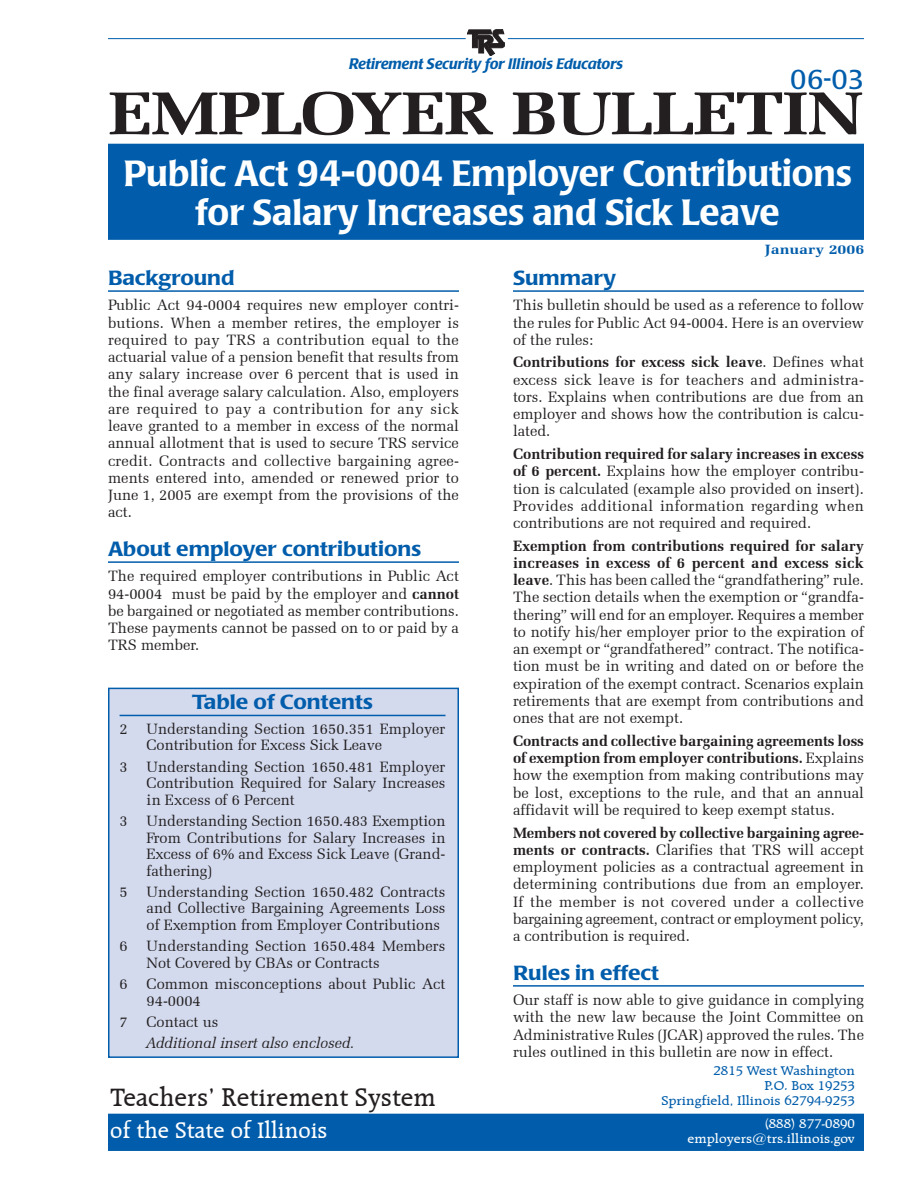
<style>
.page{position:relative;width:918px;height:1188px;background:#fff}
.page>*{position:absolute;margin:0;border:0;box-sizing:border-box;transform-origin:0 0}
.t1{font:700 60.9px "Zapf Elliptical 711 BT";letter-spacing:-.02em;color:#231f20;scale:1.2 1}
.Headline{font:500 36px "Poppl Laudatio";color:#fff}
.t2{font:500 27px "Raleigh BT";color:#231f20}
.t3{font:27px "Poppl Laudatio";color:#015dab}
.t4{font:500 24px "Raleigh BT";color:#fff}
.Subhead{font:500 20.25px "Poppl Laudatio";color:#015dab;scale:1.1 1}
.Body{font:15px/17.2px "Zapf Elliptical 711 BT";color:#231f20;text-align:justify}
.Body_indent{font:15px/16.5px "Zapf Elliptical 711 BT";color:#231f20}
.t5{font:italic 500 15px "Poppl Laudatio";color:#015dab}
.Body_indent-2{font:italic 15px "Zapf Elliptical 711 BT";color:#231f20}
.t6{font:500 13.5px "Raleigh BT";color:#015dab;scale:1.1 1}
.t7{font:500 13.5px "Raleigh BT";color:#fff;scale:1.1 1}
.t8{font:700 13.5px "Zapf Elliptical 711 BT";color:#015dab;scale:1.2 1}
.s1{font-weight:700}
</style>
<div class="page">
<div style="left:109px;top:144px;width:754px;height:95px;background:#015dab"></div>
<div style="left:108px;top:144px;width:756px;height:96px;border:2px solid #015dab"></div>
<hr style="left:108px;top:38px;width:756px;height:1px;background:#015dab">
<svg style="left:467px;top:30px;width:38px;height:26px"></svg>
<div style="left:109px;top:1114px;width:754px;height:36px;background:#015dab"></div>
<div style="left:108px;top:1114px;width:756px;height:37px;border:2px solid #015dab"></div>
<div style="left:109px;top:688px;width:349px;height:369px;background:#d3daee"></div>
<div style="left:108px;top:688px;width:351px;height:370px;border:2px solid #015dab"></div>
<hr style="left:108px;top:290px;width:351px;height:2px;background:#015dab">
<hr style="left:108px;top:561px;width:351px;height:2px;background:#015dab">
<hr style="left:513px;top:290px;width:351px;height:2px;background:#015dab">
<hr style="left:513px;top:985px;width:351px;height:2px;background:#015dab">
<hr style="left:120px;top:715px;width:326px;height:1px;background:#015dab">
<p class="t5" style="left:349px;top:55px;width:276px">Retirement Security for Illinois Educators</p>
<p class="t3" style="left:790px;top:64px;width:75px">06-03</p>
<p class="t1" style="left:108px;top:77px;width:631px">employer bulletin</p>
<p class="Headline" style="left:124px;top:153px;width:730px">Public Act 94-0004 Employer Contributions</p>
<p class="Headline" style="left:196px;top:192px;width:586px">for Salary Increases and Sick Leave</p>
<p class="Subhead" style="left:108px;top:266px;width:117px">Background</p>
<p class="Body" style="left:108px;top:296px;width:352px">Public Act 94-0004 requires new employer contri&shy;butions. When a member retires, the employer is required to pay TRS a contribution equal to the actuarial value of a pension benefit that results from any salary increase over 6 percent that is used in the final average salary calculation. Also, employers are required to pay a contribution for any sick leave granted to a member in excess of the normal annual allotment that is used to secure TRS service credit. Contracts and collective bargaining agree&shy;ments entered into, amended or renewed prior to June 1, 2005 are exempt from the provisions of the act.</p>
<p class="Subhead" style="left:108px;top:537px;width:286px">About employer contributions</p>
<p class="Body" style="left:108px;top:567px;width:353px">The required employer contributions in Public Act 94-0004 must be paid by the employer and <span class="s1">cannot </span>be bargained or negotiated as member contributions.<br>These payments cannot be passed on to or paid by a TRS member.</p>
<p class="t8" style="left:765px;top:242px;width:84px">January 2006</p>
<p class="Subhead" style="left:513px;top:266px;width:95px">Summary</p>
<p class="Body" style="left:513px;top:296px;width:353px">This bulletin should be used as a reference to follow the rules for Public Act 94-0004. Here is an overview of the rules:</p>
<p class="Body" style="left:513px;top:354px;width:353px"><span class="s1">Contributions for excess sick leave</span>. Defines what excess sick leave is for teachers and administra&shy;tors. Explains when contributions are due from an employer and shows how the contribution is calcu&shy;lated.</p>
<p class="Body" style="left:513px;top:445px;width:353px"><span class="s1">Contribution required for salary increases in excess of 6 percent.</span> Explains how the employer contribu&shy;tion is calculated (example also provided on insert).<br>Provides additional information regarding when contributions are not required and required.</p>
<p class="Body" style="left:513px;top:537px;width:353px"><span class="s1">Exemption from contributions required for salary increases in excess of 6 percent and excess sick leave</span>. This has been called the “grandfathering” rule.<br>The section details when the exemption or “grandfa&shy;thering” will end for an employer. Requires a member to notify his/her employer prior to the expiration of an exempt or “grandfathered” contract. The notifica&shy;tion must be in writing and dated on or before the expiration of the exempt contract. Scenarios explain retirements that are exempt from contributions and ones that are not exempt.</p>
<p class="Body" style="left:513px;top:732px;width:353px"><span class="s1">Contracts and collective bargaining agreements loss of exemption from employer contributions.</span> Explains how the exemption from making contributions may be lost, exceptions to the rule, and that an annual affidavit will be required to keep exempt status.</p>
<p class="Body" style="left:513px;top:824px;width:353px"><span class="s1">Members not covered by collective bargaining agree&shy;ments or contracts.</span> Clarifies that TRS will accept employment policies as a contractual agreement in determining contributions due from an employer.<br>If the member is not covered under a collective bargaining agreement, contract or employment policy, a contribution is required.</p>
<p class="Subhead" style="left:513px;top:961px;width:134px">Rules in effect</p>
<p class="Body" style="left:513px;top:991px;width:353px">Our staff is now able to give guidance in complying with the new law because the Joint Committee on Administrative Rules (JCAR) approved the rules. The rules outlined in this bulletin are now in effect.</p>
<p class="Subhead" style="left:192px;top:691px;width:166px">Table of Contents</p>
<p class="Body_indent" style="left:120px;top:720px;width:10px">2</p>
<p class="Body_indent" style="left:147px;top:720px;width:300px">Understanding Section 1650.351 Employer<br>Contribution for Excess Sick Leave</p>
<p class="Body_indent" style="left:120px;top:758px;width:10px">3</p>
<p class="Body_indent" style="left:147px;top:758px;width:300px;text-align:justify">Understanding Section 1650.481 Employer Contribution Required for Salary Increases in Excess of 6 Percent</p>
<p class="Body_indent" style="left:120px;top:813px;width:10px">3</p>
<p class="Body_indent" style="left:147px;top:813px;width:300px;text-align:justify">Understanding Section 1650.483 Exemption From Contributions for Salary Increases in Excess of 6% and Excess Sick Leave (Grand&shy;fathering)</p>
<p class="Body_indent" style="left:120px;top:884px;width:10px">5</p>
<p class="Body_indent" style="left:147px;top:884px;width:300px;text-align:justify">Understanding Section 1650.482 Contracts and Collective Bargaining Agreements Loss of Exemption from Employer Contributions</p>
<p class="Body_indent" style="left:120px;top:938px;width:10px">6</p>
<p class="Body_indent" style="left:147px;top:938px;width:300px">Understanding Section 1650.484 Members<br>Not Covered by CBAs or Contracts</p>
<p class="Body_indent" style="left:120px;top:976px;width:10px">6</p>
<p class="Body_indent" style="left:147px;top:976px;width:300px">Common misconceptions about Public Act<br>94-0004</p>
<p class="Body_indent" style="left:120px;top:1014px;width:10px">7</p>
<p class="Body_indent" style="left:147px;top:1014px;width:73px">Contact us</p>
<p class="Body_indent-2" style="left:147px;top:1034px;width:210px">Additional insert also enclosed.</p>
<p class="t2" style="left:110px;top:1081px;width:327px">Teachers’ Retirement System</p>
<p class="t4" style="left:110px;top:1116px;width:219px">of the State of Illinois</p>
<p class="t6" style="left:714px;top:1063px;width:130px">2815 West Washington</p>
<p class="t6" style="left:764px;top:1078px;width:84px">P.O. Box 19253</p>
<p class="t6" style="left:661px;top:1093px;width:177px">Springfield, Illinois 62794-9253</p>
<p class="t7" style="left:764px;top:1115px;width:84px">(888) 877-0890</p>
<p class="t7" style="left:688px;top:1130px;width:154px">employers@trs.illinois.gov</p>
</div>
